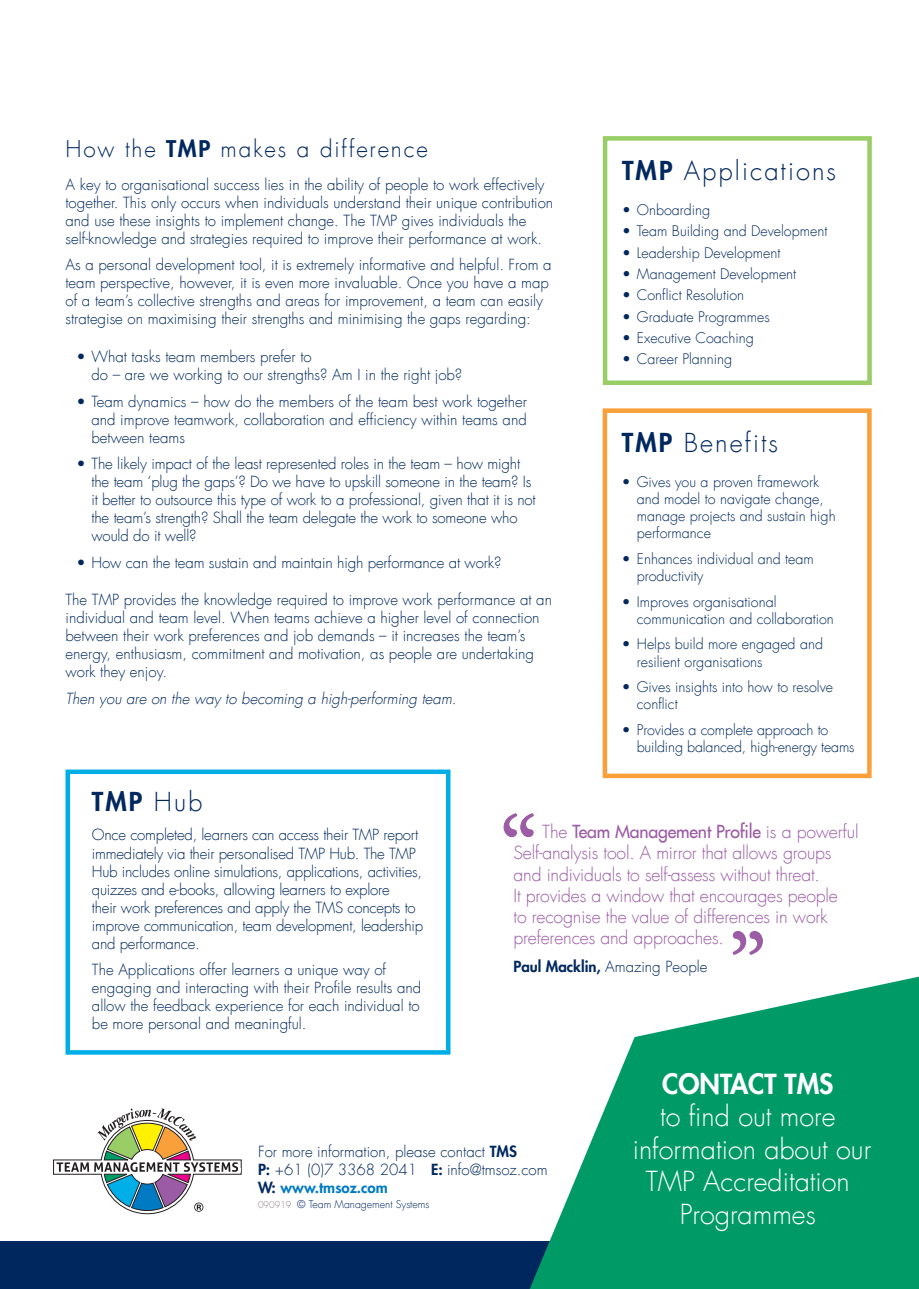
<style>
.page{position:relative;width:919px;height:1289px;background:#fff}
.page>*{position:absolute;margin:0;border:0;box-sizing:border-box;transform-origin:0 0}
.t1{font:300 27px/32.4px "Futura LT";color:#fff;text-align:center}
.Intro_copy{font:300 25.5px "Futura LT";letter-spacing:.08em;color:#00285f}
.Intro_copy-2{font:800 25.5px "Futura LT";color:#00285f}
.H2_Navy_underline{font:300 22.5px "Futura LT";letter-spacing:.08em;color:#00285f}
.t2{font:300 17.7px/21.1px "Futura LT";letter-spacing:-.01em;color:#9b5ba5}
.BodyCopy{font:300 15px/18px "Futura LT";color:#00285f}
.For_more_information{font:300 15px/18px "Futura LT";color:#00285f}
.BodyCopy-2{font:italic 300 15px "Futura LT";color:#00285f}
.t3{font:300 14.25px/17.1px "Futura LT";color:#00285f}
.For_more_information-2{font:300 10.5px "Futura LT";color:#00285f}
.s1{font-weight:800}
.s2{font-weight:300}
.s3{font-weight:400}
.s4{font-weight:800;color:#007ac2}
.s5{font-size:9px;color:#867f7c}
</style>
<div class="page">
<div style="left:0;top:1241px;width:918px;height:47px;background:#00285f"></div>
<svg style="left:503px;top:813px;width:31px;height:24px"></svg>
<svg style="left:732px;top:931px;width:31px;height:24px"></svg>
<div style="left:602px;top:408px;width:269px;height:370px;border:4px solid #f9a03a"></div>
<div style="left:65px;top:769px;width:385px;height:285px;border:4px solid #00aee7"></div>
<div style="left:602px;top:136px;width:269px;height:249px;border:4px solid #99cd65"></div>
<svg style="left:53px;top:1108px;width:189px;height:106px"></svg>
<svg style="left:530px;top:976px;width:388px;height:312px;fill:#009a67"></svg>
<p class="H2_Navy_underline" style="left:65px;top:135px;width:364px">How the <span class="s1">TMP</span> makes a difference</p>
<p class="BodyCopy" style="left:65px;top:176px;width:489px">A key to organisational success lies in the ability of people to work effectively together. This only occurs when individuals understand their unique contribution and use these insights to implement change. The TMP gives individuals the self-knowledge and strategies required to improve their performance at work.</p>
<p class="BodyCopy" style="left:65px;top:256px;width:487px">As a personal development tool, it is extremely informative and helpful. From a team perspective, however, it is even more invaluable. Once you have a map of a team’s collective strengths and areas for improvement, a team can easily strategise on maximising their strengths and minimising the gaps regarding:</p>
<p class="BodyCopy" style="left:91px;top:348px;width:372px;text-indent:-15px">• What tasks team members prefer to<br>do – are we working to our strengths? Am I in the right job?</p>
<p class="BodyCopy" style="left:91px;top:393px;width:437px;text-align:justify;text-indent:-15px">• Team dynamics – how do the members of the team best work together and improve teamwork, collaboration and efficiency within teams and between teams</p>
<p class="BodyCopy" style="left:91px;top:455px;width:446px;text-indent:-15px">• The likely impact of the least represented roles in the team – how might the team ‘plug the gaps’? Do we have to upskill someone in the team? Is it better to outsource this type of work to a professional, given that it is not the team’s strength? Shall the team delegate the work to someone who would do it well?</p>
<p class="BodyCopy" style="left:77px;top:554px;width:426px">• How can the team sustain and maintain high performance at work?</p>
<p class="BodyCopy" style="left:65px;top:591px;width:488px">The TMP provides the knowledge required to improve work performance at an individual and team level. When teams achieve a higher level of connection between their work preferences and job demands – it increases the team’s energy, enthusiasm, commitment and motivation, as people are undertaking work they enjoy.</p>
<p class="BodyCopy-2" style="left:65px;top:689px;width:392px">Then you are on the way to becoming a high-performing team.</p>
<p class="Intro_copy-2" style="left:92px;top:784px;width:112px">TMP <span class="s2">Hub</span></p>
<p class="Intro_copy" style="left:622px;top:155px;width:215px"><span class="s1">TMP</span> Applications</p>
<p class="t3" style="left:622px;top:201px;width:90px">• Onboarding</p>
<p class="t3" style="left:622px;top:223px;width:207px">• Team Building and Development</p>
<p class="t3" style="left:622px;top:244px;width:160px">• Leadership Development</p>
<p class="t3" style="left:622px;top:265px;width:176px">• Management Development</p>
<p class="t3" style="left:622px;top:287px;width:123px">• Conflict Resolution</p>
<p class="t3" style="left:622px;top:308px;width:149px">• Graduate Programmes</p>
<p class="t3" style="left:622px;top:329px;width:133px">• Executive Coaching</p>
<p class="t3" style="left:622px;top:351px;width:112px">• Career Planning</p>
<p class="Intro_copy" style="left:622px;top:427px;width:157px"><span class="s1">TMP</span> Benefits</p>
<p class="t3" style="left:636px;top:473px;width:200px;text-indent:-15px">• Gives you a proven framework and model to navigate change, manage projects and sustain high performance</p>
<p class="t3" style="left:636px;top:550px;width:178px;text-indent:-15px">• Enhances individual and team productivity</p>
<p class="t3" style="left:636px;top:593px;width:198px;text-indent:-15px">• Improves organisational communication and collaboration</p>
<p class="t3" style="left:636px;top:636px;width:188px;text-indent:-15px">• Helps build more engaged and resilient organisations</p>
<p class="t3" style="left:636px;top:678px;width:198px;text-indent:-15px">• Gives insights into how to resolve conflict</p>
<p class="t3" style="left:636px;top:721px;width:219px;text-indent:-15px">• Provides a complete approach to building balanced, high-energy teams</p>
<p class="BodyCopy" style="left:92px;top:826px;width:333px">Once completed, learners can access their TMP report immediately via their personalised TMP Hub. The TMP Hub includes online simulations, applications, activities, quizzes and e-books, allowing learners to explore<br>their work preferences and apply the TMS concepts to improve communication, team development, leadership and performance.</p>
<p class="BodyCopy" style="left:92px;top:961px;width:331px">The Applications offer learners a unique way of engaging and interacting with their Profile results and allow the feedback experience for each individual to be more personal and meaningful.</p>
<p class="t2" style="left:513px;top:821px;width:346px;text-indent:29px">The <span class="s3">Team Management Profile</span> is a powerful Self-analysis tool. A mirror that allows groups and individuals to self-assess without threat.<br>It provides a window that encourages people<br>to recognise the value of differences in work preferences and approaches.</p>
<p class="BodyCopy" style="left:513px;top:958px;width:195px"><span class="s1">Paul Macklin,</span> Amazing People</p>
<p class="For_more_information" style="left:258px;top:1142px;width:291px">For more information, please contact <span class="s1">TMS<br>P:</span> +61 (0)7 3368 2041 <span class="s1">E:</span> info@tmsoz.com<br><span class="s1">W:</span> <span class="s4">www.tmsoz.com</span></p>
<p class="For_more_information-2" style="left:258px;top:1197px;width:173px"><span class="s5">090919</span> © Team Management Systems</p>
<p class="t1" style="left:632px;top:1068px;width:240px"><span class="s1">CONTACT TMS<br></span>to find out more information about our<br>TMP Accreditation<br>Programmes</p>
</div>
